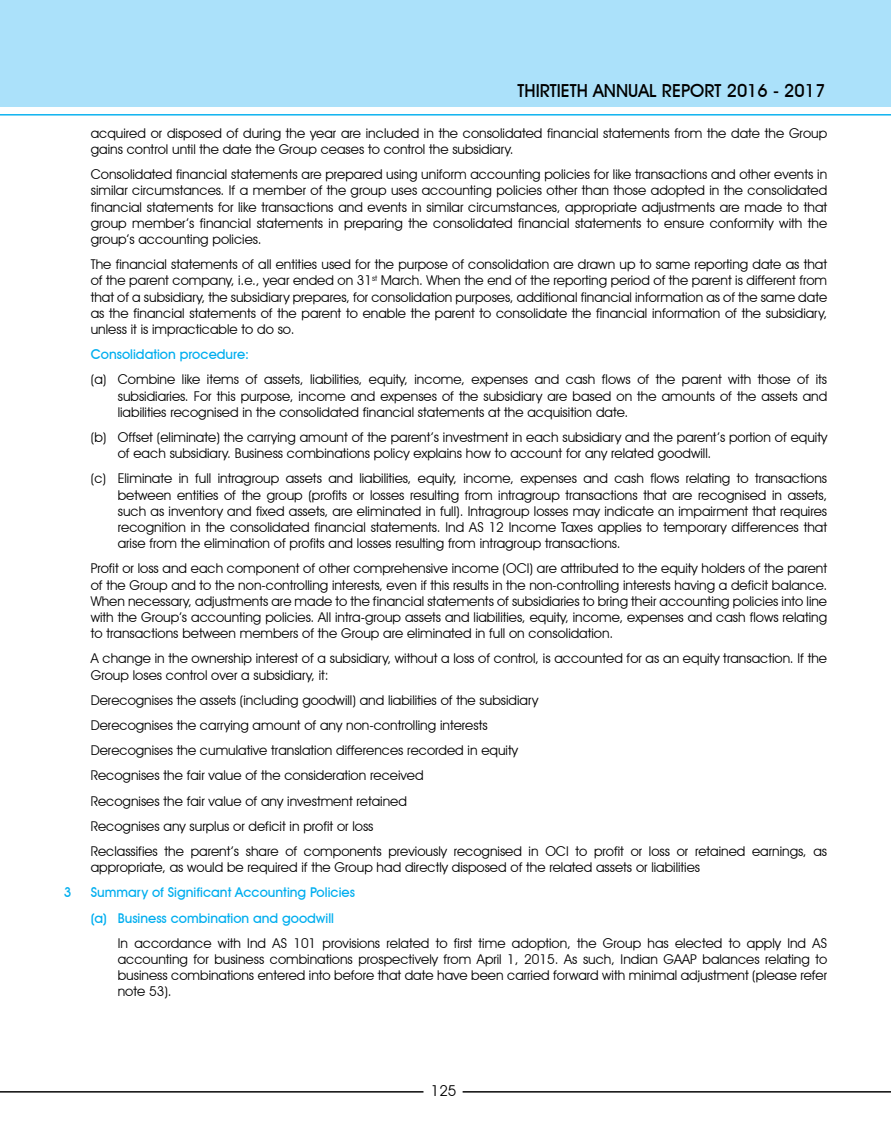
<style>
.page{position:relative;width:891px;height:1134px;background:#fff}
.page>*{position:absolute;margin:0;border:0;box-sizing:border-box;transform-origin:0 0}
.t1{font:500 18px "Avant Garde IT Cby BT";color:#000}
.t2{font:15px "Avant Garde IT Cby BT";color:#000}
.t3{font:13.5px/16.2px "Avant Garde IT Cby BT";color:#000;text-align:justify}
.t4{font:500 13.5px/25.2px "Avant Garde IT Cby BT";color:#00aeef}
</style>
<div class="page">
<div style="left:0;top:0;width:891px;height:106px;background:#abe1fa"></div>
<hr style="left:0;top:114px;width:891px;height:1px;background:#00aeef">
<hr style="left:0;top:1091px;width:891px;height:1px;background:#000">
<div style="left:423px;top:1077px;width:40px;height:31px;background:#fff"></div>
<h1 class="t1" style="left:518px;top:79px;width:309px">THIRTIETH ANNUAL REPORT 2016 - 2017</h1>
<p class="t3" style="left:91px;top:125px;width:738px">acquired or disposed of during the year are included in the consolidated financial statements from the date the Group gains control until the date the Group ceases to control the subsidiary.</p>
<p class="t3" style="left:91px;top:166px;width:738px">Consolidated financial statements are prepared using uniform accounting policies for like transactions and other events in similar circumstances. If a member of the group uses accounting policies other than those adopted in the consolidated financial statements for like transactions and events in similar circumstances, appropriate adjustments are made to that group member’s financial statements in preparing the consolidated financial statements to ensure conformity with the group’s accounting policies.</p>
<p class="t3" style="left:91px;top:256px;width:738px">The financial statements of all entities used for the purpose of consolidation are drawn up to same reporting date as that of the parent company, i.e., year ended on 31<sup>st</sup> March. When the end of the reporting period of the parent is different from that of a subsidiary, the subsidiary prepares, for consolidation purposes, additional financial information as of the same date as the financial statements of the parent to enable the parent to consolidate the financial information of the subsidiary, unless it is impracticable to do so.</p>
<p class="t4" style="left:91px;top:342px;width:160px">Consolidation procedure:</p>
<p class="t3" style="left:118px;top:371px;width:711px;text-indent:-27px">(a) Combine like items of assets, liabilities, equity, income, expenses and cash flows of the parent with those of its subsidiaries. For this purpose, income and expenses of the subsidiary are based on the amounts of the assets and liabilities recognised in the consolidated financial statements at the acquisition date.</p>
<p class="t3" style="left:118px;top:429px;width:711px;text-indent:-27px">(b) Offset (eliminate) the carrying amount of the parent’s investment in each subsidiary and the parent’s portion of equity of each subsidiary. Business combinations policy explains how to account for any related goodwill.</p>
<p class="t3" style="left:118px;top:470px;width:711px;text-indent:-27px">(c) Eliminate in full intragroup assets and liabilities, equity, income, expenses and cash flows relating to transactions between entities of the group (profits or losses resulting from intragroup transactions that are recognised in assets, such as inventory and fixed assets, are eliminated in full). Intragroup losses may indicate an impairment that requires recognition in the consolidated financial statements. Ind AS 12 Income Taxes applies to temporary differences that arise from the elimination of profits and losses resulting from intragroup transactions.</p>
<p class="t3" style="left:91px;top:560px;width:738px">Profit or loss and each component of other comprehensive income (OCI) are attributed to the equity holders of the parent of the Group and to the non-controlling interests, even if this results in the non-controlling interests having a deficit balance.<br>When necessary, adjustments are made to the financial statements of subsidiaries to bring their accounting policies into line with the Group’s accounting policies. All intra-group assets and liabilities, equity, income, expenses and cash flows relating to transactions between members of the Group are eliminated in full on consolidation.</p>
<p class="t3" style="left:91px;top:650px;width:738px">A change in the ownership interest of a subsidiary, without a loss of control, is accounted for as an equity transaction. If the<br>Group loses control over a subsidiary, it:</p>
<p class="t3" style="left:91px;top:687px;width:738px;line-height:25.2px;text-align:left">Derecognises the assets (including goodwill) and liabilities of the subsidiary<br>Derecognises the carrying amount of any non-controlling interests<br>Derecognises the cumulative translation differences recorded in equity<br>Recognises the fair value of the consideration received<br>Recognises the fair value of any investment retained<br>Recognises any surplus or deficit in profit or loss<br>Reclassifies the parent’s share of components previously recognised in OCI to profit or loss or retained earnings, as</p>
<p class="t3" style="left:91px;top:859px;width:611px">appropriate, as would be required if the Group had directly disposed of the related assets or liabilities</p>
<p class="t4" style="left:64px;top:880px;width:9px">3</p>
<p class="t4" style="left:91px;top:880px;width:266px">Summary of Significant Accounting Policies (a) Business combination and goodwill</p>
<p class="t3" style="left:118px;top:935px;width:711px">In accordance with Ind AS 101 provisions related to first time adoption, the Group has elected to apply Ind AS accounting for business combinations prospectively from April 1, 2015. As such, Indian GAAP balances relating to business combinations entered into before that date have been carried forward with minimal adjustment (please refer note 53).</p>
<p class="t2" style="left:431px;top:1082px;width:27px">125</p>
</div>
